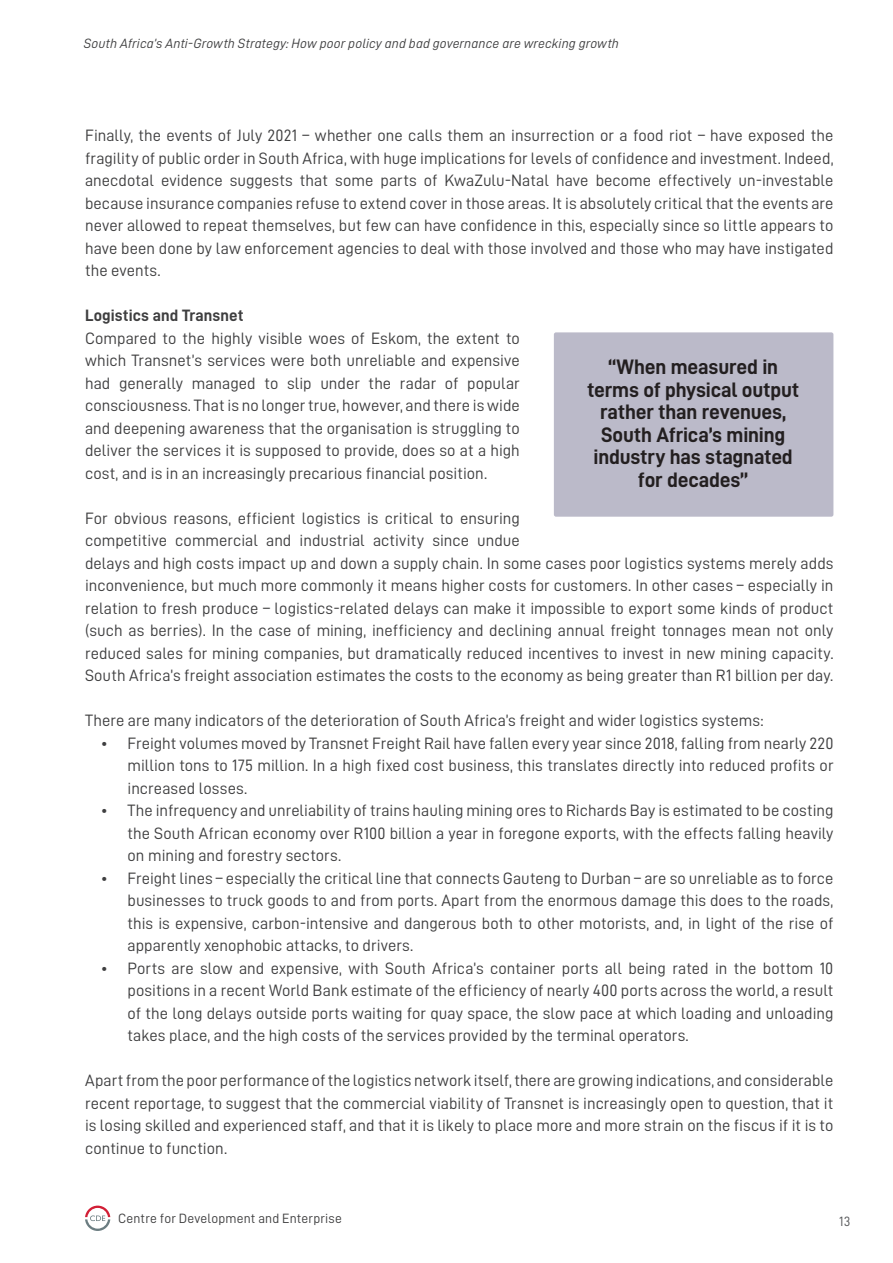
<style>
.page{position:relative;width:893px;height:1263px;background:#fff}
.page>*{position:absolute;margin:0;border:0;box-sizing:border-box;transform-origin:0 0}
.CDE_Body{font:21px/22.5px "D DIN Bold";letter-spacing:-.01em;color:#231f20;text-align:center}
.CDE_Body-2{font:16.5px/22.5px "D DIN";color:#3e3e3f;text-align:justify}
.CDE_Header_2{font:16.5px "D DIN Bold";letter-spacing:.005em;color:#3e3e3f}
.t1{font:13.5px "D DIN Italic";letter-spacing:.01em;color:#3e3e3f}
.t2{font:13.5px "D DIN";letter-spacing:.015em;color:#3e3e3f}
.t3{font:13.5px "D DIN";color:#57585a}
</style>
<div class="page">
<svg style="left:85px;top:1205px;width:25px;height:26px"></svg>
<div style="left:554px;top:332px;width:279px;height:185px;background:#bbbac9;border-radius:2px"></div>
<p class="t1" style="left:84px;top:36px;width:536px">South Africa’s Anti-Growth Strategy: How poor policy and bad governance are wrecking growth</p>
<p class="CDE_Body-2" style="left:85px;top:124px;width:750px">Finally, the events of July 2021 – whether one calls them an insurrection or a food riot – have exposed the fragility of public order in South Africa, with huge implications for levels of confidence and investment. Indeed, anecdotal evidence suggests that some parts of KwaZulu-Natal have become effectively un-investable because insurance companies refuse to extend cover in those areas. It is absolutely critical that the events are never allowed to repeat themselves, but few can have confidence in this, especially since so little appears to have been done by law enforcement agencies to deal with those involved and those who may have instigated the events.</p>
<p class="CDE_Header_2" style="left:85px;top:306px;width:160px">Logistics and Transnet</p>
<p class="CDE_Body-2" style="left:85px;top:327px;width:436px">Compared to the highly visible woes of Eskom, the extent to which Transnet’s services were both unreliable and expensive had generally managed to slip under the radar of popular consciousness. That is no longer true, however, and there is wide and deepening awareness that the organisation is struggling to deliver the services it is supposed to provide, does so at a high cost, and is in an increasingly precarious financial position.</p>
<p class="CDE_Body-2" style="left:85px;top:507px;width:750px;text-align:left">For obvious reasons, efficient logistics is critical to ensuring<br>competitive commercial and industrial activity since undue<br>delays and high costs impact up and down a supply chain. In some cases poor logistics systems merely adds inconvenience, but much more commonly it means higher costs for customers. In other cases – especially in relation to fresh produce – logistics-related delays can make it impossible to export some kinds of product (such as berries). In the case of mining, inefficiency and declining annual freight tonnages mean not only reduced sales for mining companies, but dramatically reduced incentives to invest in new mining capacity.<br>South Africa’s freight association estimates the costs to the economy as being greater than R1 billion per day.</p>
<p class="CDE_Body-2" style="left:85px;top:709px;width:680px">There are many indicators of the deterioration of South Africa’s freight and wider logistics systems:</p>
<p class="CDE_Body-2" style="left:128px;top:732px;width:707px;text-indent:-27px">• Freight volumes moved by Transnet Freight Rail have fallen every year since 2018, falling from nearly 220 million tons to 175 million. In a high fixed cost business, this translates directly into reduced profits or increased losses.</p>
<p class="CDE_Body-2" style="left:128px;top:799px;width:707px;text-indent:-27px">• The infrequency and unreliability of trains hauling mining ores to Richards Bay is estimated to be costing the South African economy over R100 billion a year in foregone exports, with the effects falling heavily on mining and forestry sectors.</p>
<p class="CDE_Body-2" style="left:128px;top:867px;width:707px;text-indent:-27px">• Freight lines – especially the critical line that connects Gauteng to Durban – are so unreliable as to force businesses to truck goods to and from ports. Apart from the enormous damage this does to the roads, this is expensive, carbon-intensive and dangerous both to other motorists, and, in light of the rise of apparently xenophobic attacks, to drivers.</p>
<p class="CDE_Body-2" style="left:128px;top:957px;width:707px;text-indent:-27px">• Ports are slow and expensive, with South Africa’s container ports all being rated in the bottom 10 positions in a recent World Bank estimate of the efficiency of nearly 400 ports across the world, a result of the long delays outside ports waiting for quay space, the slow pace at which loading and unloading takes place, and the high costs of the services provided by the terminal operators.</p>
<p class="CDE_Body-2" style="left:85px;top:1069px;width:750px">Apart from the poor performance of the logistics network itself, there are growing indications, and considerable recent reportage, to suggest that the commercial viability of Transnet is increasingly open to question, that it is losing skilled and experienced staff, and that it is likely to place more and more strain on the fiscus if it is to continue to function.</p>
<p class="CDE_Body" style="left:587px;top:355px;width:214px">“When measured in terms of physical output rather than revenues,<br>South Africa’s mining industry has stagnated for decades”</p>
<p class="t2" style="left:118px;top:1211px;width:225px">Centre for Development and Enterprise</p>
<p class="t3" style="left:839px;top:1214px;width:13px">13</p>
</div>
